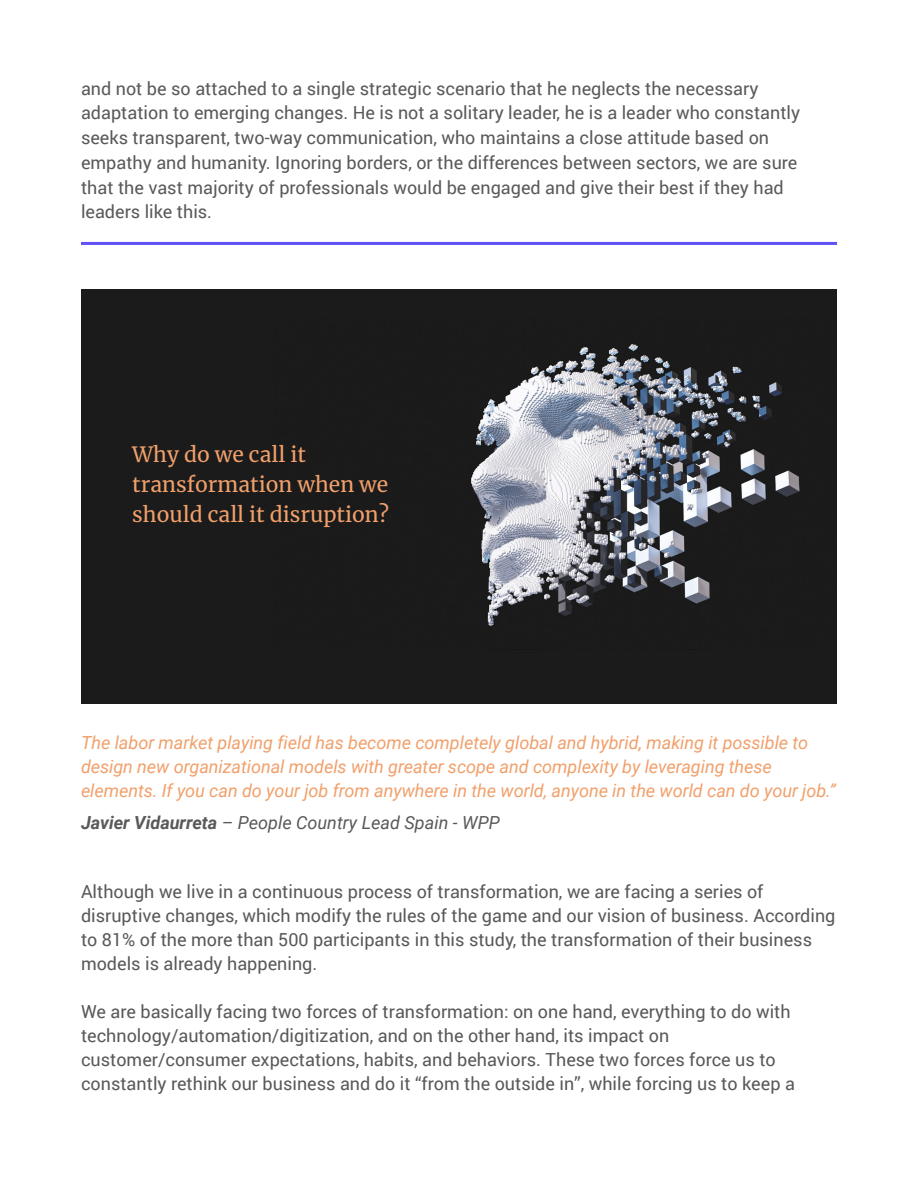
<style>
.page{position:relative;width:918px;height:1188px;background:#fff}
.page>*{position:absolute;margin:0;border:0;box-sizing:border-box;transform-origin:0 0}
.t1{font:21px/30px "Merriweather";color:#f1a06b}
.t2{font:18px/24px "Roboto";color:#595959}
.t3{font:italic 18px/24px "Roboto";letter-spacing:-.005em;color:#f1a06b}
.t4{font:italic 18px "Roboto";color:#595959}
.s1{font-weight:700}
</style>
<div class="page">
<div style="left:81px;top:289px;width:756px;height:415px;background:#1b1b1b"></div>
<img style="left:471px;top:344px;width:329px;height:282px">
<hr style="left:81px;top:242px;width:756px;height:3px;background:#5f51f6">
<p class="t2" style="left:81px;top:75px;width:721px;line-height:24.8px">and not be so attached to a single strategic scenario that he neglects the necessary adaptation to emerging changes. He is not a solitary leader, he is a leader who constantly seeks transparent, two-way communication, who maintains a close attitude based on empathy and humanity. Ignoring borders, or the differences between sectors, we are sure that the vast majority of professionals would be engaged and give their best if they had leaders like this.</p>
<p class="t1" style="left:132px;top:439px;width:258px">Why do we call it transformation when we should call it disruption?</p>
<p class="t3" style="left:81px;top:730px;width:756px">The labor market playing field has become completely global and hybrid, making it possible to design new organizational models with greater scope and complexity by leveraging these elements. If you can do your job from anywhere in the world, anyone in the world can do your job.”</p>
<p class="t4" style="left:81px;top:810px;width:420px"><span class="s1">Javier Vidaurreta</span> – People Country Lead Spain - WPP</p>
<p class="t2" style="left:81px;top:879px;width:756px">Although we live in a continuous process of transformation, we are facing a series of disruptive changes, which modify the rules of the game and our vision of business. According to 81% of the more than 500 participants in this study, the transformation of their business models is already happening.</p>
<p class="t2" style="left:81px;top:999px;width:715px">We are basically facing two forces of transformation: on one hand, everything to do with technology/automation/digitization, and on the other hand, its impact on customer/consumer expectations, habits, and behaviors. These two forces force us to constantly rethink our business and do it “from the outside in”, while forcing us to keep a</p>
</div>
